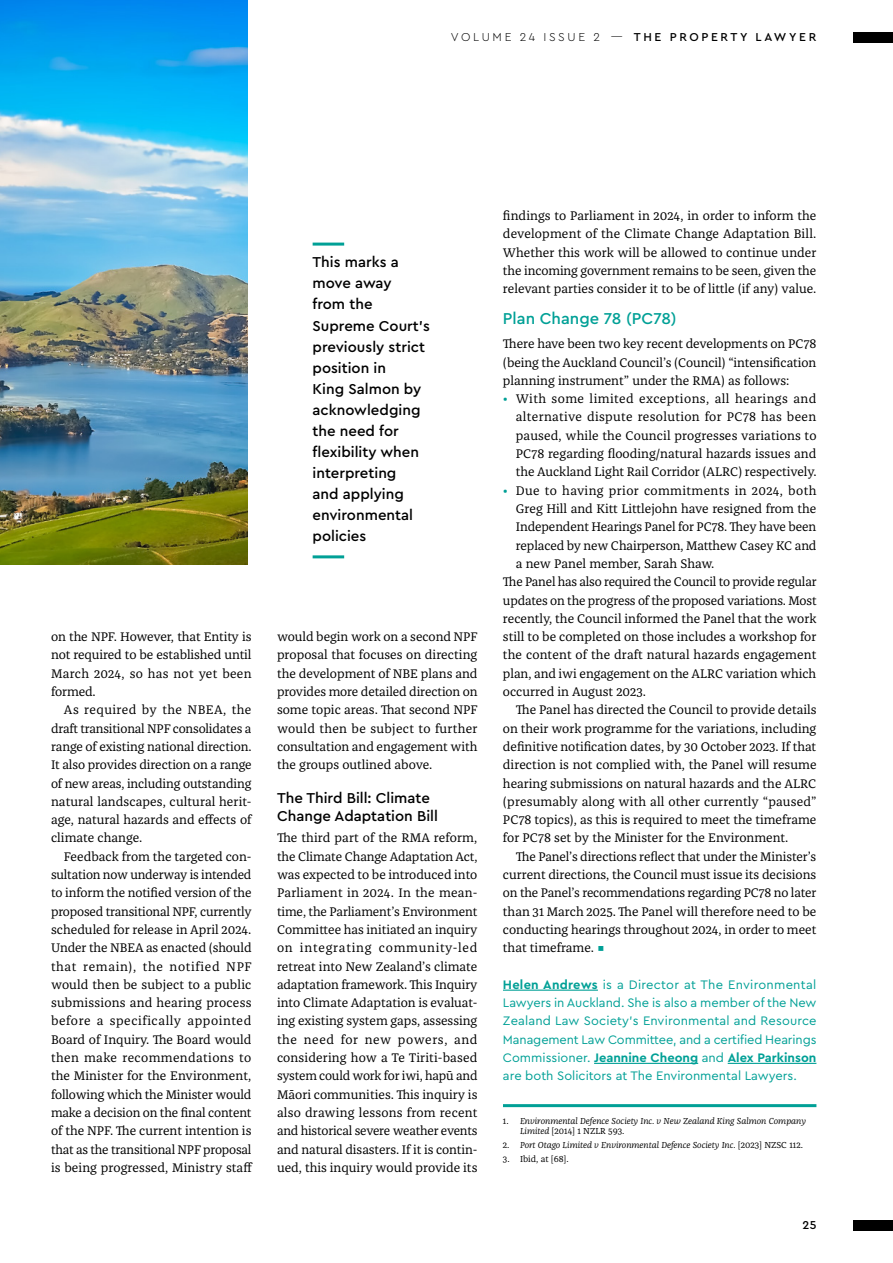
<style>
.page{position:relative;width:893px;height:1263px;background:#fff}
.page>*{position:absolute;margin:0;border:0;box-sizing:border-box;transform-origin:0 0}
.t1{font:500 16.5px "Cera PRO";color:#00a096}
.Quote_3_2020{font:500 15px/21px "Cera PRO";color:#000}
.Subsub{font:500 15px/18.3px "Cera PRO";color:#000}
.Follow{font:12.9px/18.3px "Franziska Pro";color:#000;text-align:justify}
.Undent{font:12.9px/18.3px "Franziska Pro";letter-spacing:-.005em;color:#000;text-align:justify}
.Author_Description{font:12.9px/18.3px "Cera PRO";color:#00a096;text-align:justify}
.t2{font:500 12px "Cera PRO";letter-spacing:.22em;color:#000}
.t3{font:italic 9px/9.8px "Franziska Pro";color:#000}
.t4{font:9px "Franziska Pro";color:#000}
.s1{font-weight:300}
.s2{color:#00a096}
.s3{font-weight:700}
.s4{font-style:normal}
</style>
<div class="page">
<hr style="left:503px;top:989px;width:95px;height:2px;background:#00a096">
<hr style="left:594px;top:1063px;width:104px;height:1px;background:#00a096">
<hr style="left:728px;top:1063px;width:88px;height:1px;background:#00a096">
<hr style="left:503px;top:1104px;width:313px;height:3px;background:#00a096">
<img style="left:0;top:0;width:248px;height:564px">
<hr style="left:313px;top:243px;width:31px;height:3px;background:#00a096">
<hr style="left:313px;top:555px;width:31px;height:3px;background:#00a096">
<div style="left:853px;top:1220px;width:40px;height:11px;background:#000"></div>
<div style="left:853px;top:32px;width:40px;height:11px;background:#000"></div>
<p class="t2" style="left:451px;top:29px;width:367px"><span class="s1">VOLUME 24 ISSUE 2 —</span> THE PROPERTY LAWYER</p>
<p class="Quote_3_2020" style="left:313px;top:251px;width:119px">This marks a move away<br>from the<br>Supreme Court’s previously strict position in<br>King Salmon by acknowledging the need for flexibility when interpreting<br>and applying environmental policies</p>
<p class="Follow" style="left:51px;top:627px;width:202px">on the NPF. However, that Entity is not required to be established until March 2024, so has not yet been formed.</p>
<p class="Follow" style="left:51px;top:701px;width:203px;text-indent:13px">As required by the NBEA, the draft transitional NPF consolidates a range of existing national direction.<br>It also provides direction on a range of new areas, including outstanding natural landscapes, cultural herit&shy;age, natural hazards and effects of climate change.</p>
<p class="Follow" style="left:51px;top:847px;width:203px;text-indent:13px">Feedback from the targeted con&shy;sultation now underway is intended to inform the notified version of the proposed transitional NPF, currently scheduled for release in April 2024.<br>Under the NBEA as enacted (should that remain), the notified NPF would then be subject to a public submissions and hearing process before a specifically appointed Board of Inquiry. The Board would then make recommendations to the Minister for the Environment, following which the Minister would make a decision on the final content of the NPF. The current intention is that as the transitional NPF proposal is being progressed, Ministry staff</p>
<p class="Follow" style="left:277px;top:627px;width:202px">would begin work on a second NPF proposal that focuses on directing the development of NBE plans and provides more detailed direction on some topic areas. That second NPF would then be subject to further consultation and engagement with the groups outlined above.</p>
<p class="Subsub" style="left:277px;top:788px;width:162px">The Third Bill: Climate<br>Change Adaptation Bill</p>
<p class="Undent" style="left:277px;top:829px;width:202px">The third part of the RMA reform, the Climate Change Adaptation Act, was expected to be introduced into Parliament in 2024. In the mean&shy;time, the Parliament’s Environment Committee has initiated an inquiry on integrating community-led retreat into New Zealand’s climate adaptation framework. This Inquiry into Climate Adaptation is evaluat&shy;ing existing system gaps, assessing the need for new powers, and considering how a Te Tiriti-based system could work for iwi, hapū and Māori communities. This inquiry is also drawing lessons from recent and historical severe weather events and natural disasters. If it is contin&shy;ued, this inquiry would provide its</p>
<p class="Undent" style="left:503px;top:207px;width:315px">findings to Parliament in 2024, in order to inform the development of the Climate Change Adaptation Bill.<br>Whether this work will be allowed to continue under the incoming government remains to be seen, given the relevant parties consider it to be of little (if any) value.</p>
<p class="t1" style="left:503px;top:307px;width:175px">Plan Change 78 (PC78)</p>
<p class="Undent" style="left:503px;top:335px;width:315px">There have been two key recent developments on PC78 (being the Auckland Council’s (Council) “intensification planning instrument” under the RMA) as follows:</p>
<p class="Undent" style="left:516px;top:390px;width:302px;text-indent:-13px"><span class="s2">•</span> With some limited exceptions, all hearings and alternative dispute resolution for PC78 has been paused, while the Council progresses variations to PC78 regarding flooding/natural hazards issues and the Auckland Light Rail Corridor (ALRC) respectively.</p>
<p class="Undent" style="left:516px;top:481px;width:302px;text-indent:-13px"><span class="s2">•</span> Due to having prior commitments in 2024, both Greg Hill and Kitt Littlejohn have resigned from the Independent Hearings Panel for PC78. They have been replaced by new Chairperson, Matthew Casey KC and a new Panel member, Sarah Shaw.</p>
<p class="Undent" style="left:503px;top:573px;width:315px">The Panel has also required the Council to provide regular updates on the progress of the proposed variations. Most recently, the Council informed the Panel that the work still to be completed on those includes a workshop for the content of the draft natural hazards engagement plan, and iwi engagement on the ALRC variation which occurred in August 2023.</p>
<p class="Follow" style="left:503px;top:701px;width:315px;text-indent:13px">The Panel has directed the Council to provide details on their work programme for the variations, including definitive notification dates, by 30 October 2023. If that direction is not complied with, the Panel will resume hearing submissions on natural hazards and the ALRC (presumably along with all other currently “paused” PC78 topics), as this is required to meet the timeframe for PC78 set by the Minister for the Environment.</p>
<p class="Follow" style="left:503px;top:847px;width:315px;text-indent:13px">The Panel’s directions reflect that under the Minister’s current directions, the Council must issue its decisions on the Panel’s recommendations regarding PC78 no later than 31 March 2025. The Panel will therefore need to be conducting hearings throughout 2024, in order to meet that timeframe. <span class="s2">▪</span></p>
<p class="Author_Description" style="left:503px;top:975px;width:315px"><span class="s3">Helen Andrews</span> is a Director at The Environmental Lawyers in Auckland. She is also a member of the New Zealand Law Society’s Environmental and Resource Management Law Committee, and a certified Hearings Commissioner. <span class="s3">Jeannine Cheong</span> and <span class="s3">Alex Parkinson </span>are both Solicitors at The Environmental Lawyers.</p>
<p class="t3" style="left:520px;top:1116px;width:287px;text-indent:-17px"><span class="s4">1.</span> Environmental Defence Society Inc. v New Zealand King Salmon Company<br>Limited <span class="s4">[2014] 1 NZLR 593.</span></p>
<p class="t3" style="left:503px;top:1140px;width:301px"><span class="s4">2.</span> Port Otago Limited v Environmental Defence Society Inc. <span class="s4">[2023] NZSC 112.</span></p>
<p class="t4" style="left:503px;top:1153px;width:67px">3. Ibid, at [68].</p>
<p class="t2" style="left:803px;top:1217px;width:15px">25</p>
</div>
